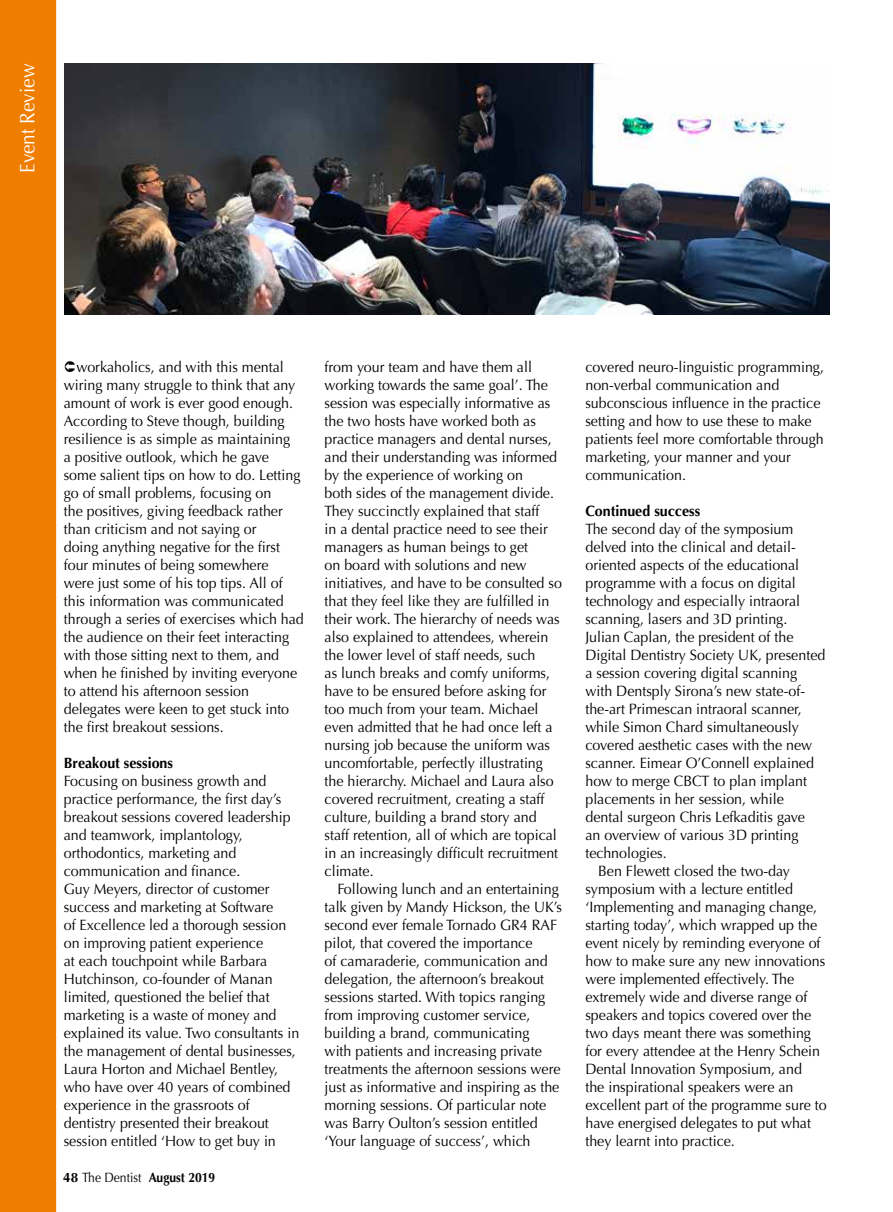
<style>
.page{position:relative;width:893px;height:1212px;background:#fff}
.page>*{position:absolute;margin:0;border:0;box-sizing:border-box;transform-origin:0 0}
.t1{font:21px "Optima";color:#fff;scale:.9 1}
.t2{font:15px/18px "Optima";color:#000;scale:.95 1}
.t3{font:700 15px "Optima";color:#000;scale:.95 1}
.t4{font:700 13.5px "Optima";color:#000}
.s1{font-weight:400}
</style>
<div class="page">
<div style="left:0;top:0;width:56px;height:1212px;background:#ef7d00"></div>
<img style="left:65px;top:64px;width:764px;height:251px">
<h1 class="t1" style="left:15px;top:173px;width:123px;rotate:-90deg">Event Review</h1>
<p class="t2" style="left:64px;top:358px;width:254px;text-indent:13px">workaholics, and with this mental wiring many struggle to think that any amount of work is ever good enough.<br>According to Steve though, building resilience is as simple as maintaining<br>a positive outlook, which he gave some salient tips on how to do. Letting go of small problems, focusing on<br>the positives, giving feedback rather than criticism and not saying or<br>doing anything negative for the first four minutes of being somewhere<br>were just some of his top tips. All of this information was communicated through a series of exercises which had the audience on their feet interacting with those sitting next to them, and when he finished by inviting everyone to attend his afternoon session delegates were keen to get stuck into the first breakout sessions.</p>
<p class="t3" style="left:64px;top:754px;width:117px">Breakout sessions</p>
<p class="t2" style="left:64px;top:772px;width:249px">Focusing on business growth and practice performance, the first day’s breakout sessions covered leadership and teamwork, implantology, orthodontics, marketing and communication and finance.<br>Guy Meyers, director of customer success and marketing at Software<br>of Excellence led a thorough session on improving patient experience<br>at each touchpoint while Barbara Hutchinson, co-founder of Manan limited, questioned the belief that marketing is a waste of money and explained its value. Two consultants in the management of dental businesses, Laura Horton and Michael Bentley, who have over 40 years of combined experience in the grassroots of dentistry presented their breakout session entitled ‘How to get buy in</p>
<p class="t4" style="left:63px;top:1170px;width:154px">48 <span class="s1">The Dentist</span> August 2019</p>
<p class="t2" style="left:325px;top:358px;width:251px">from your team and have them all working towards the same goal’. The session was especially informative as the two hosts have worked both as practice managers and dental nurses, and their understanding was informed by the experience of working on<br>both sides of the management divide.<br>They succinctly explained that staff<br>in a dental practice need to see their managers as human beings to get<br>on board with solutions and new initiatives, and have to be consulted so that they feel like they are fulfilled in their work. The hierarchy of needs was also explained to attendees, wherein the lower level of staff needs, such<br>as lunch breaks and comfy uniforms, have to be ensured before asking for too much from your team. Michael even admitted that he had once left a nursing job because the uniform was uncomfortable, perfectly illustrating the hierarchy. Michael and Laura also covered recruitment, creating a staff culture, building a brand story and staff retention, all of which are topical in an increasingly difficult recruitment climate.</p>
<p class="t2" style="left:325px;top:880px;width:251px;text-indent:13px">Following lunch and an entertaining talk given by Mandy Hickson, the UK’s second ever female Tornado GR4 RAF pilot, that covered the importance<br>of camaraderie, communication and delegation, the afternoon’s breakout sessions started. With topics ranging from improving customer service, building a brand, communicating<br>with patients and increasing private treatments the afternoon sessions were just as informative and inspiring as the morning sessions. Of particular note was Barry Oulton’s session entitled ‘Your language of success’, which</p>
<p class="t2" style="left:585px;top:358px;width:253px">covered neuro-linguistic programming, non-verbal communication and subconscious influence in the practice setting and how to use these to make patients feel more comfortable through marketing, your manner and your communication.</p>
<p class="t3" style="left:585px;top:502px;width:122px">Continued success</p>
<p class="t2" style="left:585px;top:520px;width:220px">The second day of the symposium</p>
<p class="t2" style="left:585px;top:538px;width:223px">delved into the clinical and detail-</p>
<p class="t2" style="left:585px;top:556px;width:227px">oriented aspects of the educational</p>
<p class="t2" style="left:585px;top:574px;width:223px">programme with a focus on digital</p>
<p class="t2" style="left:585px;top:592px;width:228px">technology and especially intraoral</p>
<p class="t2" style="left:585px;top:610px;width:214px">scanning, lasers and 3D printing.</p>
<p class="t2" style="left:585px;top:628px;width:221px">Julian Caplan, the president of the</p>
<p class="t2" style="left:585px;top:646px;width:254px">Digital Dentistry Society UK, presented</p>
<p class="t2" style="left:585px;top:664px;width:225px">a session covering digital scanning</p>
<p class="t2" style="left:585px;top:682px;width:233px">with Dentsply Sirona’s new state-of-</p>
<p class="t2" style="left:585px;top:700px;width:229px">the-art Primescan intraoral scanner,</p>
<p class="t2" style="left:585px;top:718px;width:226px">while Simon Chard simultaneously</p>
<p class="t2" style="left:585px;top:736px;width:240px">covered aesthetic cases with the new</p>
<p class="t2" style="left:585px;top:754px;width:242px">scanner. Eimear O’Connell explained</p>
<p class="t2" style="left:585px;top:772px;width:235px">how to merge CBCT to plan implant</p>
<p class="t2" style="left:585px;top:790px;width:210px">placements in her session, while</p>
<p class="t2" style="left:585px;top:808px;width:233px">dental surgeon Chris Lefkaditis gave</p>
<p class="t2" style="left:585px;top:826px;width:226px">an overview of various 3D printing</p>
<p class="t2" style="left:585px;top:844px;width:87px">technologies.</p>
<p class="t2" style="left:598px;top:862px;width:203px">Ben Flewett closed the two-day</p>
<p class="t2" style="left:585px;top:880px;width:220px">symposium with a lecture entitled</p>
<p class="t2" style="left:585px;top:898px;width:245px">‘Implementing and managing change,</p>
<p class="t2" style="left:585px;top:916px;width:245px">starting today’, which wrapped up the</p>
<p class="t2" style="left:585px;top:934px;width:249px">event nicely by reminding everyone of</p>
<p class="t2" style="left:585px;top:952px;width:254px">how to make sure any new innovations</p>
<p class="t2" style="left:585px;top:970px;width:221px">were implemented effectively. The</p>
<p class="t2" style="left:585px;top:988px;width:235px">extremely wide and diverse range of</p>
<p class="t2" style="left:585px;top:1006px;width:239px">speakers and topics covered over the</p>
<p class="t2" style="left:585px;top:1024px;width:239px">two days meant there was something</p>
<p class="t2" style="left:585px;top:1042px;width:249px">for every attendee at the Henry Schein</p>
<p class="t2" style="left:585px;top:1060px;width:229px">Dental Innovation Symposium, and</p>
<p class="t2" style="left:585px;top:1078px;width:221px">the inspirational speakers were an</p>
<p class="t2" style="left:585px;top:1096px;width:256px">excellent part of the programme sure to</p>
<p class="t2" style="left:585px;top:1114px;width:239px">have energised delegates to put what</p>
<p class="t2" style="left:585px;top:1132px;width:159px">they learnt into practice.</p>
</div>
